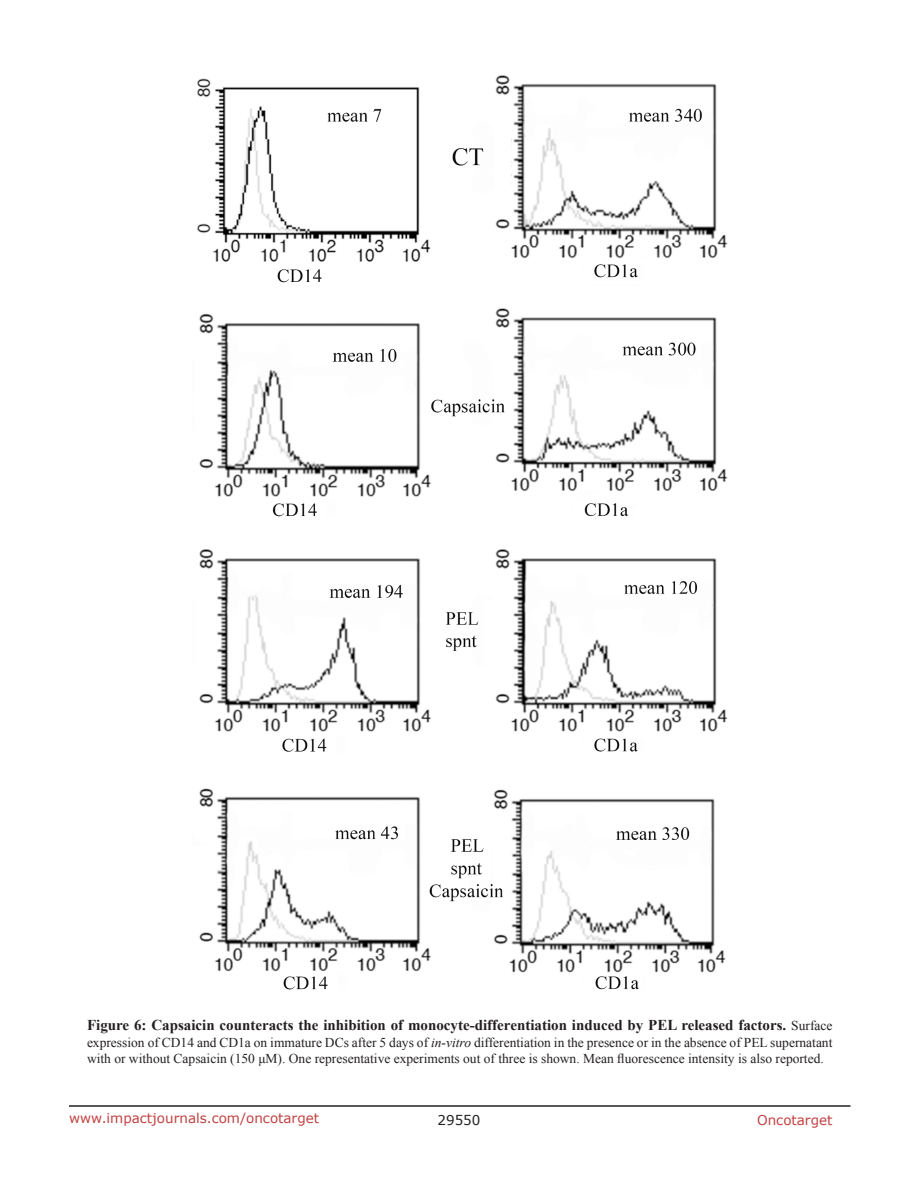
<style>
.page{position:relative;width:918px;height:1188px;background:#fff}
.page>*{position:absolute;margin:0;border:0;box-sizing:border-box;transform-origin:0 0}
.FigureText{font:700 15px "Times New Roman";color:#231f20}
.FigureText-2{font:13.5px/16.2px "Times New Roman";color:#231f20}
.t1{font:13.5px "Verdana";color:#c24141}
.t2{font:13.5px "Verdana";color:#231f20}
.s1{font-weight:400;font-size:13.5px}
.s2{font-style:italic}
</style>
<div class="page">
<hr style="left:69px;top:1105px;width:781px;height:2px;background:#231f20">
<img style="left:197px;top:75px;width:530px;height:915px">
<p class="FigureText" style="left:87px;top:1015px;width:747px">Figure 6: Capsaicin counteracts the inhibition of monocyte-differentiation induced by PEL released factors. <span class="s1">Surface</span></p>
<p class="FigureText-2" style="left:87px;top:1034px;width:747px">expression of CD14 and CD1a on immature DCs after 5 days of <span class="s2">in-vitro</span> differentiation in the presence or in the absence of PEL supernatant with or without Capsaicin (150 μM). One representative experiments out of three is shown. Mean fluorescence intensity is also reported.</p>
<p class="t1" style="left:69px;top:1109px;width:252px">www.impactjournals.com/oncotarget</p>
<p class="t2" style="left:438px;top:1111px;width:44px">29550</p>
<p class="t1" style="left:757px;top:1111px;width:77px">Oncotarget</p>
</div>
